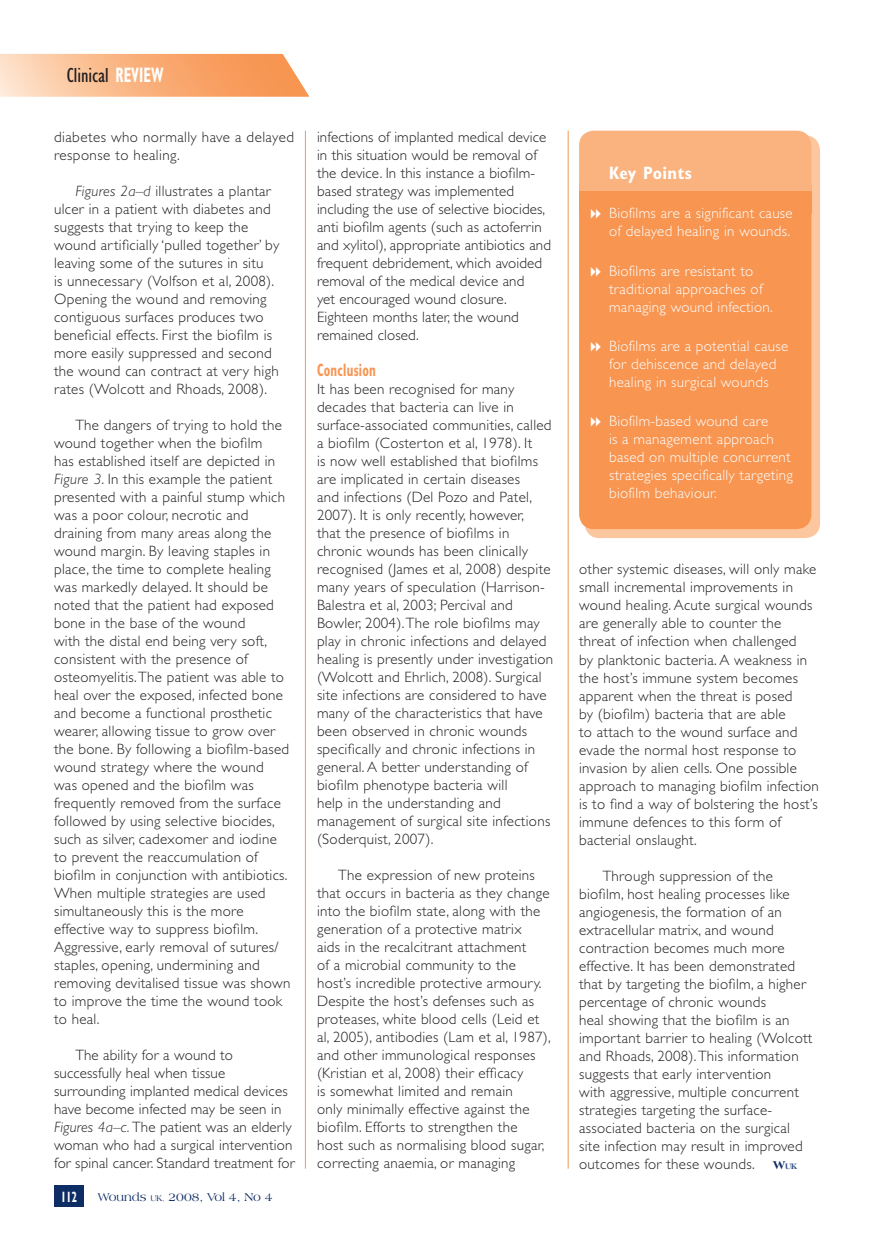
<style>
.page{position:relative;width:874px;height:1244px;background:#fff}
.page>*{position:absolute;margin:0;border:0;box-sizing:border-box;transform-origin:0 0}
.t1{font:700 condensed 21px "Gill Sans";color:#fff;scale:.7 1}
.t2{font:700 condensed 18px "Gill Sans";letter-spacing:.02em;color:#f79551;scale:.7 1}
.t3{font:700 condensed 18px "Gill Sans";letter-spacing:.02em;color:#fff}
.t4{font:300 15px/18px "Gill Sans";letter-spacing:.02em;color:#231f20}
.t5{font:300 15px/18px "Gill Sans";letter-spacing:.02em;color:#fff}
.t6{font:700 condensed 15px "Gill Sans";color:#fff;scale:.7 1}
.t7{font:12px "Americana BT";color:#0f2d65}
.t8{font:800 8.4px "Americana BT";color:#39588b}
.s1{font-weight:400;color:#231f20}
.s2{font-style:italic}
.s3{font-size:8.4px}
.s4{font-size:7.5px}
.s5{font-size:12px;color:#0f2d65}
</style>
<div class="page">
<svg style="left:0;top:54px;width:309px;height:42px;background:#fab686"></svg>
<div style="left:54px;top:1185px;width:30px;height:21px;background:#0f2d65"></div>
<hr style="left:305px;top:131px;width:1px;height:1037px;background:#f79551">
<hr style="left:568px;top:131px;width:1px;height:1037px;background:#f79551">
<svg style="left:586px;top:136px;width:233px;height:402px;background:#fbc69c"></svg>
<div style="left:579px;top:219px;width:232px;height:310px;background:#f79551"></div>
<svg style="left:579px;top:131px;width:232px;height:88px;background:#f9a970"></svg>
<svg style="left:591px;top:266px;width:9px;height:10px"></svg>
<svg style="left:591px;top:342px;width:9px;height:9px"></svg>
<svg style="left:591px;top:417px;width:9px;height:9px"></svg>
<h1 class="t1" style="left:67px;top:63px;width:291px"><span class="s1">Clinical</span> PRACTICE DEVELOPMENT</h1>
<h1 class="t1" style="left:116px;top:63px;width:70px">REVIEW</h1>
<p class="t4" style="left:54px;top:128px;width:241px">diabetes who normally have a delayed response to healing.</p>
<p class="t4" style="left:54px;top:182px;width:227px;text-indent:21px"><span class="s2">Figures 2a–d</span> illustrates a plantar ulcer in a patient with diabetes and suggests that trying to keep the wound artificially ‘pulled together’ by leaving some of the sutures in situ<br>is unnecessary (Volfson et al, 2008).<br>Opening the wound and removing contiguous surfaces produces two beneficial effects. First the biofilm is more easily suppressed and second the wound can contract at very high rates (Wolcott and Rhoads, 2008).</p>
<p class="t4" style="left:54px;top:416px;width:238px;text-indent:21px">The dangers of trying to hold the wound together when the biofilm<br>has established itself are depicted in <span class="s2">Figure 3</span>. In this example the patient presented with a painful stump which was a poor colour, necrotic and draining from many areas along the wound margin. By leaving staples in place, the time to complete healing was markedly delayed. It should be noted that the patient had exposed bone in the base of the wound<br>with the distal end being very soft, consistent with the presence of osteomyelitis. The patient was able to heal over the exposed, infected bone and become a functional prosthetic wearer, allowing tissue to grow over the bone. By following a biofilm-based wound strategy where the wound was opened and the biofilm was frequently removed from the surface followed by using selective biocides, such as silver, cadexomer and iodine to prevent the reaccumulation of biofilm in conjunction with antibiotics.<br>When multiple strategies are used simultaneously this is the more effective way to suppress biofilm.<br>Aggressive, early removal of sutures/ staples, opening, undermining and removing devitalised tissue was shown to improve the time the wound took to heal.</p>
<p class="t4" style="left:54px;top:1046px;width:242px;text-indent:21px">The ability for a wound to successfully heal when tissue surrounding implanted medical devices have become infected may be seen in <span class="s2">Figures 4a–c.</span> The patient was an elderly woman who had a surgical intervention for spinal cancer. Standard treatment for</p>
<p class="t6" style="left:61px;top:1187px;width:25px">112</p>
<p class="t7" style="left:98px;top:1189px;width:176px">Wounds <span class="s3">UK</span><span class="s4">,</span> 2008, Vol 4, No 4</p>
<p class="t4" style="left:317px;top:128px;width:235px">infections of implanted medical device in this situation would be removal of the device. In this instance a biofilm&shy;based strategy was implemented including the use of selective biocides, anti biofilm agents (such as actoferrin and xylitol), appropriate antibiotics and frequent debridement, which avoided removal of the medical device and<br>yet encouraged wound closure.<br>Eighteen months later, the wound remained closed.</p>
<p class="t2" style="left:317px;top:359px;width:86px">Conclusion</p>
<p class="t4" style="left:317px;top:380px;width:238px">It has been recognised for many decades that bacteria can live in surface-associated communities, called a biofilm (Costerton et al, 1978). It<br>is now well established that biofilms are implicated in certain diseases<br>and infections (Del Pozo and Patel, 2007). It is only recently, however,<br>that the presence of biofilms in chronic wounds has been clinically recognised (James et al, 2008) despite many years of speculation (Harrison-Balestra et al, 2003; Percival and Bowler, 2004). The role biofilms may play in chronic infections and delayed healing is presently under investigation (Wolcott and Ehrlich, 2008). Surgical site infections are considered to have many of the characteristics that have been observed in chronic wounds specifically and chronic infections in general. A better understanding of biofilm phenotype bacteria will<br>help in the understanding and management of surgical site infections (Soderquist, 2007).</p>
<p class="t4" style="left:317px;top:866px;width:235px;text-indent:21px">The expression of new proteins that occurs in bacteria as they change into the biofilm state, along with the generation of a protective matrix<br>aids in the recalcitrant attachment<br>of a microbial community to the host’s incredible protective armoury.<br>Despite the host’s defenses such as proteases, white blood cells (Leid et al, 2005), antibodies (Lam et al, 1987), and other immunological responses (Kristian et al, 2008) their efficacy<br>is somewhat limited and remain<br>only minimally effective against the biofilm. Efforts to strengthen the<br>host such as normalising blood sugar, correcting anaemia, or managing</p>
<p class="t3" style="left:609px;top:162px;width:84px">Key Points</p>
<p class="t5" style="left:609px;top:204px;width:185px">Biofilms are a significant cause of delayed healing in wounds.</p>
<p class="t5" style="left:609px;top:262px;width:165px">Biofilms are resistant to traditional approaches of managing wound infection.</p>
<p class="t5" style="left:609px;top:337px;width:181px">Biofilms are a potential cause for dehiscence and delayed healing in surgical wounds</p>
<p class="t5" style="left:609px;top:412px;width:185px">Biofilm-based wound care<br>is a management approach based on multiple concurrent strategies specifically targeting biofilm behaviour.</p>
<p class="t4" style="left:579px;top:560px;width:241px">other systemic diseases, will only make small incremental improvements in wound healing. Acute surgical wounds are generally able to counter the threat of infection when challenged<br>by planktonic bacteria. A weakness in the host’s immune system becomes apparent when the threat is posed<br>by (biofilm) bacteria that are able<br>to attach to the wound surface and evade the normal host response to invasion by alien cells. One possible approach to managing biofilm infection is to find a way of bolstering the host’s immune defences to this form of bacterial onslaught.</p>
<p class="t4" style="left:579px;top:866px;width:235px;text-indent:24px">Through suppression of the biofilm, host healing processes like angiogenesis, the formation of an extracellular matrix, and wound contraction becomes much more effective. It has been demonstrated that by targeting the biofilm, a higher percentage of chronic wounds<br>heal showing that the biofilm is an important barrier to healing (Wolcott and Rhoads, 2008). This information suggests that early intervention<br>with aggressive, multiple concurrent strategies targeting the surface&shy;associated bacteria on the surgical site infection may result in improved outcomes for these wounds.</p>
<p class="t8" style="left:773px;top:1160px;width:25px"><span class="s5">W</span>UK</p>
</div>
